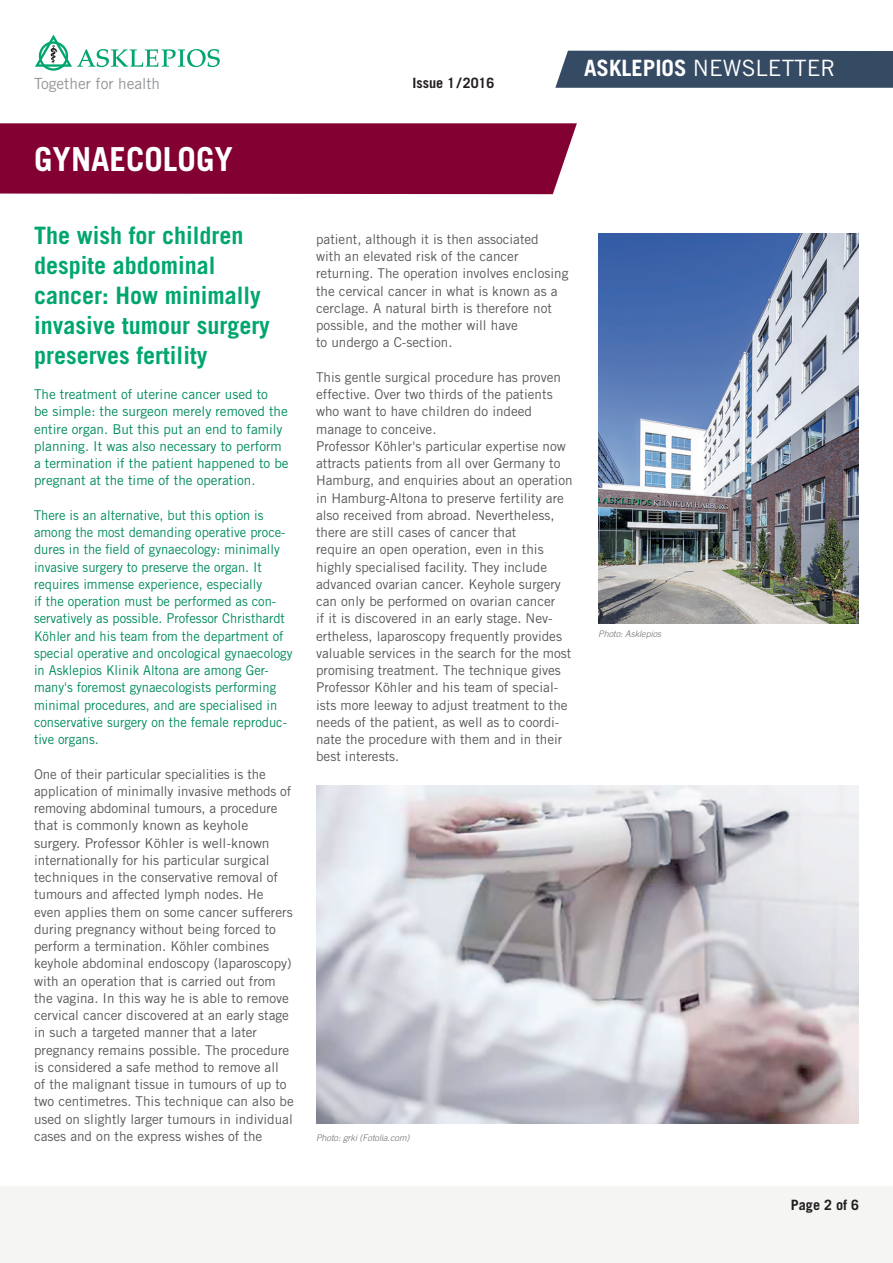
<style>
.page{position:relative;width:893px;height:1263px;background:#fff}
.page>*{position:absolute;margin:0;border:0;box-sizing:border-box;transform-origin:0 0}
.t1{font:700 33px "Trade Gothic LT Std";color:#fff}
.t2{font:700 24px/30px "Trade Gothic LT Std";color:#00a66e}
.t3{font:22.5px "Trade Gothic LT Std";color:#fff}
.t4{font:15.45px "Trade Gothic LT Std";color:#939598}
.t5{font:700 14.25px "Trade Gothic LT Std";color:#231f20}
.t6{font:13.5px/17.2px "Trade Gothic LT Std";color:#57585a}
.t7{font:13.5px/17.2px "Trade Gothic LT Std";color:#008c5b;scale:.96 1}
.t8{font:13.5px/17.2px "Trade Gothic LT Std";color:#008c5b}
.t9{font:italic 300 9px "Trade Gothic LT Std";color:#6c6d70}
.s1{font-weight:700}
</style>
<div class="page">
<div style="left:0;top:1186px;width:893px;height:77px;background:#f5f5f4"></div>
<svg style="left:35px;top:35px;width:185px;height:36px"></svg>
<div style="left:0;top:123px;width:577px;height:71px;background:#820032"></div>
<img style="left:316px;top:786px;width:543px;height:338px">
<img style="left:598px;top:234px;width:261px;height:389px">
<div style="left:555px;top:51px;width:338px;height:37px;background:#354a63"></div>
<p class="t4" style="left:34px;top:74px;width:128px">Together for health</p>
<h1 class="t1" style="left:34px;top:138px;width:200px">GYNAECOLOGY</h1>
<h2 class="t2" style="left:34px;top:220px;width:237px">The wish for children despite abdominal cancer: How minimally invasive tumour surgery preserves fertility</h2>
<p class="t8" style="left:34px;top:385px;width:256px">The treatment of uterine cancer used to<br>be simple: the surgeon merely removed the entire organ. But this put an end to family planning. It was also necessary to perform a termination if the patient happened to be pregnant at the time of the operation.</p>
<p class="t7" style="left:34px;top:506px;width:271px">There is an alternative, but this option is among the most demanding operative proce&shy;dures in the field of gynaecology: minimally invasive surgery to preserve the organ. It requires immense experience, especially<br>if the operation must be performed as con&shy;servatively as possible. Professor Christhardt Köhler and his team from the department of special operative and oncological gynaecology in Asklepios Klinik Altona are among Ger&shy;many's foremost gynaecologists performing minimal procedures, and are specialised in conservative surgery on the female reproduc&shy;tive organs.</p>
<p class="t6" style="left:34px;top:765px;width:261px">One of their particular specialities is the application of minimally invasive methods of removing abdominal tumours, a procedure that is commonly known as keyhole surgery. Professor Köhler is well-known internationally for his particular surgical techniques in the conservative removal of tumours and affected lymph nodes. He<br>even applies them on some cancer sufferers during pregnancy without being forced to perform a termination. Köhler combines keyhole abdominal endoscopy (laparoscopy) with an operation that is carried out from the vagina. In this way he is able to remove cervical cancer discovered at an early stage in such a targeted manner that a later pregnancy remains possible. The procedure is considered a safe method to remove all<br>of the malignant tissue in tumours of up to two centimetres. This technique can also be used on slightly larger tumours in individual cases and on the express wishes of the</p>
<p class="t5" style="left:412px;top:74px;width:83px">Issue 1/2016</p>
<h3 class="t3" style="left:584px;top:55px;width:253px"><span class="s1">ASKLEPIOS</span> NEWSLETTER</h3>
<p class="t6" style="left:316px;top:230px;width:254px">patient, although it is then associated<br>with an elevated risk of the cancer returning. The operation involves enclosing the cervical cancer in what is known as a cerclage. A natural birth is therefore not possible, and the mother will have<br>to undergo a C-section.</p>
<p class="t6" style="left:316px;top:368px;width:258px">This gentle surgical procedure has proven effective. Over two thirds of the patients who want to have children do indeed manage to conceive.<br>Professor Köhler's particular expertise now attracts patients from all over Germany to Hamburg, and enquiries about an operation in Hamburg-Altona to preserve fertility are also received from abroad. Nevertheless, there are still cases of cancer that<br>require an open operation, even in this highly specialised facility. They include advanced ovarian cancer. Keyhole surgery can only be performed on ovarian cancer<br>if it is discovered in an early stage. Nev&shy;ertheless, laparoscopy frequently provides valuable services in the search for the most promising treatment. The technique gives Professor Köhler and his team of special&shy;ists more leeway to adjust treatment to the needs of the patient, as well as to coordi&shy;nate the procedure with them and in their best interests.</p>
<p class="t9" style="left:598px;top:628px;width:64px">Photo: Asklepios</p>
<p class="t9" style="left:316px;top:1132px;width:95px">Photo: grki (Fotolia.com)</p>
<p class="t5" style="left:791px;top:1196px;width:70px">Page 2 of 6</p>
</div>
